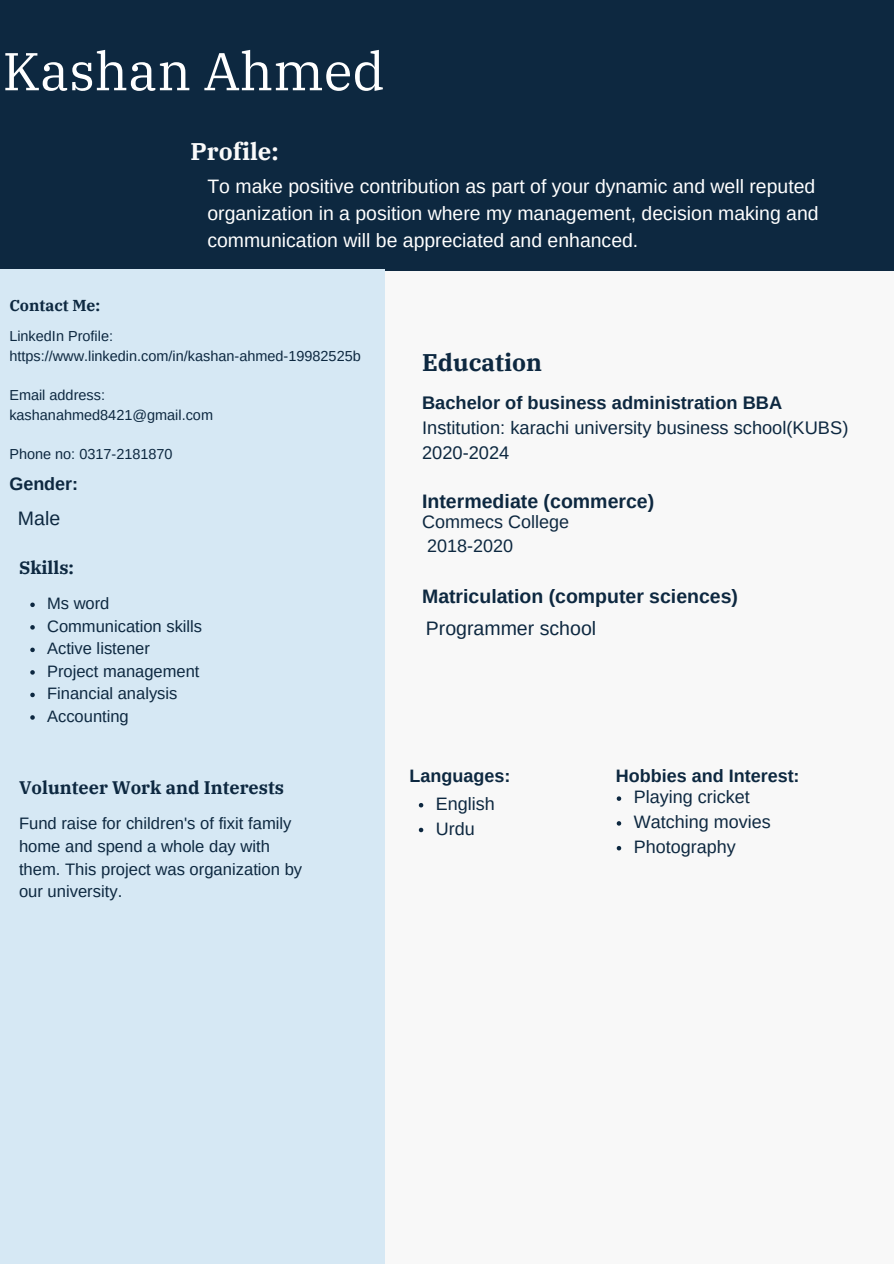
<style>
.page{position:relative;width:894px;height:1264px;background:#fff}
.page>*{position:absolute;margin:0;border:0;box-sizing:border-box;transform-origin:0 0}
.t1{font:53.1px "IBM Plex Serif";color:#fff}
.t2{font:700 24px "IBM Plex Serif";color:#0d2840}
.t3{font:700 24px "IBM Plex Serif";color:#fafafa}
.t4{font:700 19.5px "Arimo";color:#0d2840}
.t5{font:19.5px "Arimo";color:#0d2840}
.t6{font:19.35px/26.8px "Arimo";color:#fff}
.t7{font:18.3px "Arimo";color:#0d2840}
.t8{font:700 18.3px "Arimo";color:#0d2840}
.t9{font:700 18.15px "IBM Plex Serif";color:#0d2840}
.t10{font:18px "Arimo";color:#0d2840}
.t11{font:700 18px "Arimo";color:#0d2840}
.t12{font:700 18px "IBM Plex Serif";color:#0d2840}
.t13{font:16.65px/22.6px "Arimo";color:#0d2840}
.t14{font:16.5px "Arimo";color:#0d2840}
.t15{font:700 15.75px "IBM Plex Serif";color:#0d2840}
.t16{font:14.4px "Arimo";color:#0d2840}
</style>
<div class="page">
<div style="left:0;top:0;width:893px;height:1263px;background:#f8f8f8"></div>
<div style="left:0;top:0;width:893px;height:270px;background:#0d2840"></div>
<div style="left:0;top:269px;width:384px;height:994px;background:#d6e8f4"></div>
<svg style="left:30px;top:602px;width:5px;height:5px"></svg>
<svg style="left:30px;top:625px;width:5px;height:4px"></svg>
<svg style="left:30px;top:647px;width:5px;height:5px"></svg>
<svg style="left:30px;top:670px;width:5px;height:4px"></svg>
<svg style="left:30px;top:692px;width:5px;height:5px"></svg>
<svg style="left:30px;top:715px;width:5px;height:4px"></svg>
<svg style="left:418px;top:803px;width:5px;height:4px"></svg>
<svg style="left:418px;top:827px;width:5px;height:5px"></svg>
<svg style="left:616px;top:796px;width:5px;height:4px"></svg>
<svg style="left:616px;top:821px;width:5px;height:4px"></svg>
<svg style="left:616px;top:846px;width:5px;height:4px"></svg>
<p class="t1" style="left:2px;top:36px;width:383px">Kashan Ahmed</p>
<p class="t3" style="left:190px;top:135px;width:90px">Profile:</p>
<p class="t6" style="left:207px;top:172px;width:612px">To make positive contribution as part of your dynamic and well reputed organization in a position where my management, decision making and communication will be appreciated and enhanced.</p>
<p class="t15" style="left:9px;top:294px;width:92px">Contact Me:</p>
<p class="t16" style="left:9px;top:328px;width:105px">LinkedIn Profile:</p>
<p class="t16" style="left:9px;top:348px;width:353px">https://www.linkedin.com/in/kashan-ahmed-19982525b</p>
<p class="t16" style="left:9px;top:387px;width:97px">Email address:</p>
<p class="t16" style="left:9px;top:407px;width:205px">kashanahmed8421@gmail.com</p>
<p class="t16" style="left:9px;top:446px;width:165px">Phone no: 0317-2181870</p>
<p class="t11" style="left:9px;top:474px;width:70px">Gender:</p>
<p class="t5" style="left:18px;top:507px;width:44px">Male</p>
<p class="t12" style="left:19px;top:556px;width:56px">Skills:</p>
<p class="t14" style="left:47px;top:594px;width:64px">Ms word</p>
<p class="t14" style="left:47px;top:617px;width:156px">Communication skills</p>
<p class="t14" style="left:47px;top:639px;width:104px">Active listener</p>
<p class="t14" style="left:47px;top:662px;width:154px">Project management</p>
<p class="t14" style="left:47px;top:684px;width:132px">Financial analysis</p>
<p class="t14" style="left:47px;top:707px;width:83px">Accounting</p>
<p class="t9" style="left:19px;top:775px;width:266px">Volunteer Work and Interests</p>
<p class="t13" style="left:19px;top:812px;width:284px">Fund raise for children's of fixit family home and spend a whole day with them. This project was organization by our university.</p>
<p class="t2" style="left:422px;top:346px;width:121px">Education</p>
<p class="t8" style="left:422px;top:392px;width:361px">Bachelor of business administration BBA</p>
<p class="t7" style="left:422px;top:417px;width:427px">Institution: karachi university business school(KUBS)</p>
<p class="t7" style="left:422px;top:442px;width:89px">2020-2024</p>
<p class="t4" style="left:422px;top:490px;width:234px">Intermediate (commerce)</p>
<p class="t10" style="left:422px;top:511px;width:148px">Commecs College</p>
<p class="t10" style="left:427px;top:536px;width:87px">2018-2020</p>
<p class="t4" style="left:422px;top:585px;width:317px">Matriculation (computer sciences)</p>
<p class="t5" style="left:425px;top:617px;width:172px">Programmer school</p>
<p class="t11" style="left:409px;top:765px;width:102px">Languages:</p>
<p class="t10" style="left:436px;top:793px;width:60px">English</p>
<p class="t10" style="left:436px;top:818px;width:40px">Urdu</p>
<p class="t11" style="left:615px;top:765px;width:185px">Hobbies and Interest:</p>
<p class="t10" style="left:633px;top:786px;width:117px">Playing cricket</p>
<p class="t10" style="left:633px;top:811px;width:138px">Watching movies</p>
<p class="t10" style="left:633px;top:836px;width:103px">Photography</p>
</div>
